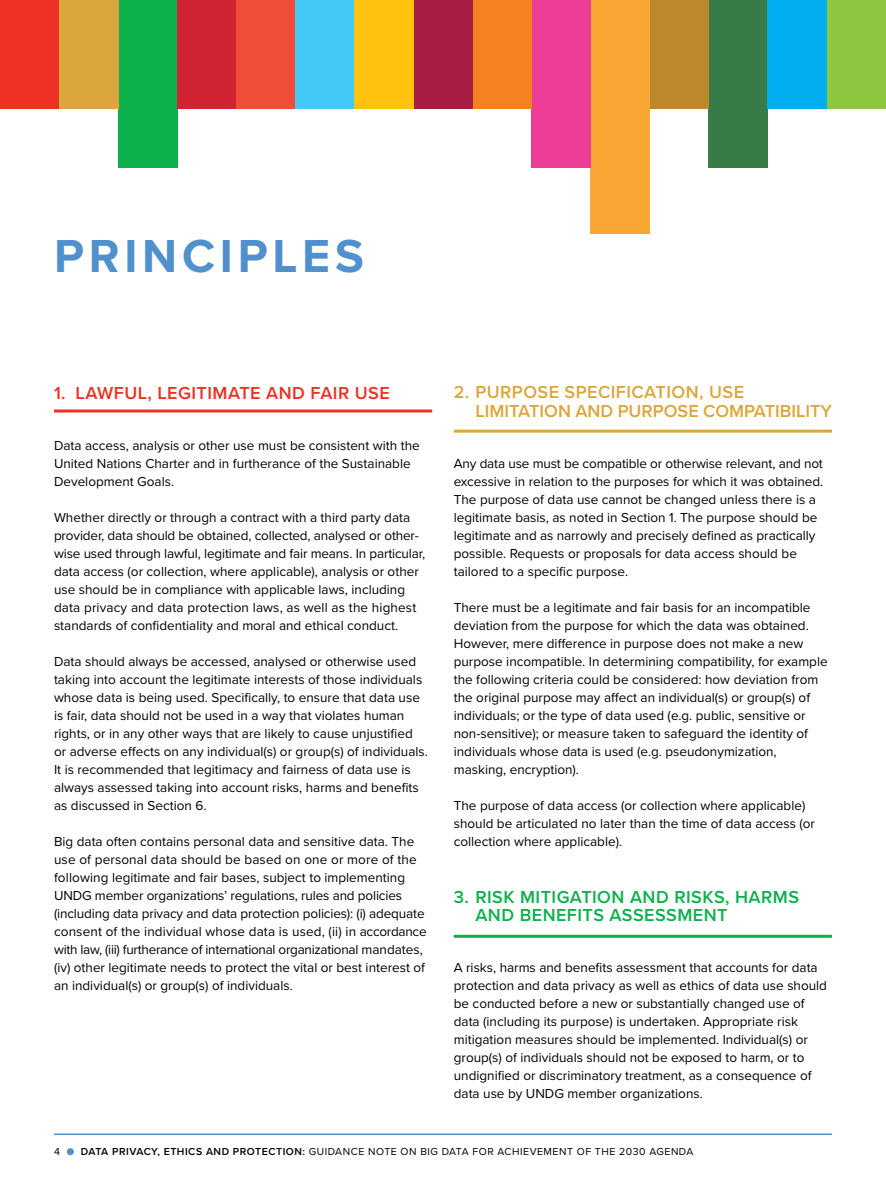
<style>
.page{position:relative;width:886px;height:1188px;background:#fff}
.page>*{position:absolute;margin:0;border:0;box-sizing:border-box;transform-origin:0 0}
.t1{font:700 48px "Proxima Nova";letter-spacing:.1em;color:#5091cd}
.t2{font:600 18px/19.5px "Proxima Nova";color:#dba73c}
.t3{font:600 18px/18px "Proxima Nova";letter-spacing:.025em;color:#0db14b}
.t4{font:600 18px "Proxima Nova";letter-spacing:.025em;color:#ee3124}
.t5{font:13.5px/18px "Proxima Nova";color:#000}
.t6{font:10.5px "Proxima Nova";letter-spacing:.05em;color:#000}
.s1{font-weight:600}
</style>
<div class="page">
<hr style="left:54px;top:410px;width:378px;height:2px;background:#ee3124">
<hr style="left:454px;top:430px;width:378px;height:3px;background:#dba73c">
<hr style="left:454px;top:935px;width:378px;height:3px;background:#0db14b">
<div style="left:708px;top:0;width:60px;height:167px;background:#387b46"></div>
<div style="left:649px;top:0;width:59px;height:108px;background:#bb892c"></div>
<div style="left:118px;top:0;width:59px;height:167px;background:#0db14b"></div>
<div style="left:590px;top:0;width:59px;height:234px;background:#faa634"></div>
<div style="left:177px;top:0;width:59px;height:108px;background:#d22333"></div>
<div style="left:531px;top:0;width:59px;height:167px;background:#ee3d96"></div>
<div style="left:236px;top:0;width:59px;height:108px;background:#f04e37"></div>
<div style="left:472px;top:0;width:59px;height:108px;background:#f58220"></div>
<div style="left:295px;top:0;width:59px;height:108px;background:#44c8f5"></div>
<div style="left:0;top:0;width:59px;height:108px;background:#ee3124"></div>
<div style="left:827px;top:0;width:59px;height:108px;background:#8dc63f"></div>
<div style="left:413px;top:0;width:59px;height:108px;background:#a71d44"></div>
<div style="left:768px;top:0;width:59px;height:108px;background:#00aeef"></div>
<div style="left:59px;top:0;width:59px;height:108px;background:#dba73c"></div>
<div style="left:354px;top:0;width:59px;height:108px;background:#ffc20e"></div>
<hr style="left:54px;top:1134px;width:778px;height:1px;background:#5091cd">
<div style="left:67px;top:1148px;width:7px;height:7px;background:#5091cd;border-radius:50%"></div>
<h1 class="t1" style="left:54px;top:220px;width:311px">PRINCIPLES</h1>
<h2 class="t4" style="left:54px;top:380px;width:337px">1. LAWFUL, LEGITIMATE AND FAIR USE</h2>
<p class="t5" style="left:54px;top:436px;width:367px">Data access, analysis or other use must be consistent with the<br>United Nations Charter and in furtherance of the Sustainable<br>Development Goals.</p>
<p class="t5" style="left:54px;top:508px;width:372px">Whether directly or through a contract with a third party data provider, data should be obtained, collected, analysed or other&shy;wise used through lawful, legitimate and fair means. In particular, data access (or collection, where applicable), analysis or other use should be in compliance with applicable laws, including data privacy and data protection laws, as well as the highest standards of confidentiality and moral and ethical conduct.</p>
<p class="t5" style="left:54px;top:652px;width:375px">Data should always be accessed, analysed or otherwise used taking into account the legitimate interests of those individuals whose data is being used. Specifically, to ensure that data use is fair, data should not be used in a way that violates human rights, or in any other ways that are likely to cause unjustified or adverse effects on any individual(s) or group(s) of individuals.<br>It is recommended that legitimacy and fairness of data use is always assessed taking into account risks, harms and benefits as discussed in Section 6.</p>
<p class="t5" style="left:54px;top:832px;width:374px">Big data often contains personal data and sensitive data. The use of personal data should be based on one or more of the following legitimate and fair bases, subject to implementing UNDG member organizations’ regulations, rules and policies (including data privacy and data protection policies): (i) adequate consent of the individual whose data is used, (ii) in accordance with law, (iii) furtherance of international organizational mandates, (iv) other legitimate needs to protect the vital or best interest of an individual(s) or group(s) of individuals.</p>
<h2 class="t2" style="left:475px;top:382px;width:358px;text-indent:-22px">2. PURPOSE SPECIFICATION, USE<br>LIMITATION AND PURPOSE COMPATIBILITY</h2>
<p class="t5" style="left:454px;top:454px;width:371px">Any data use must be compatible or otherwise relevant, and not excessive in relation to the purposes for which it was obtained.<br>The purpose of data use cannot be changed unless there is a legitimate basis, as noted in Section 1. The purpose should be legitimate and as narrowly and precisely defined as practically possible. Requests or proposals for data access should be tailored to a specific purpose.</p>
<p class="t5" style="left:454px;top:598px;width:375px">There must be a legitimate and fair basis for an incompatible deviation from the purpose for which the data was obtained.<br>However, mere difference in purpose does not make a new purpose incompatible. In determining compatibility, for example the following criteria could be considered: how deviation from the original purpose may affect an individual(s) or group(s) of individuals; or the type of data used (e.g. public, sensitive or non-sensitive); or measure taken to safeguard the identity of individuals whose data is used (e.g. pseudonymization, masking, encryption).</p>
<p class="t5" style="left:454px;top:796px;width:363px">The purpose of data access (or collection where applicable) should be articulated no later than the time of data access (or collection where applicable).</p>
<h2 class="t3" style="left:475px;top:887px;width:325px;text-indent:-22px">3. RISK MITIGATION AND RISKS, HARMS<br>AND BENEFITS ASSESSMENT</h2>
<p class="t5" style="left:454px;top:958px;width:375px">A risks, harms and benefits assessment that accounts for data protection and data privacy as well as ethics of data use should be conducted before a new or substantially changed use of data (including its purpose) is undertaken. Appropriate risk mitigation measures should be implemented. Individual(s) or group(s) of individuals should not be exposed to harm, or to undignified or discriminatory treatment, as a consequence of data use by UNDG member organizations.</p>
<p class="t6" style="left:54px;top:1144px;width:7px">4</p>
<p class="t6" style="left:81px;top:1144px;width:614px"><span class="s1">DATA PRIVACY, ETHICS AND PROTECTION:</span> GUIDANCE NOTE ON BIG DATA FOR ACHIEVEMENT OF THE 2030 AGENDA</p>
</div>
